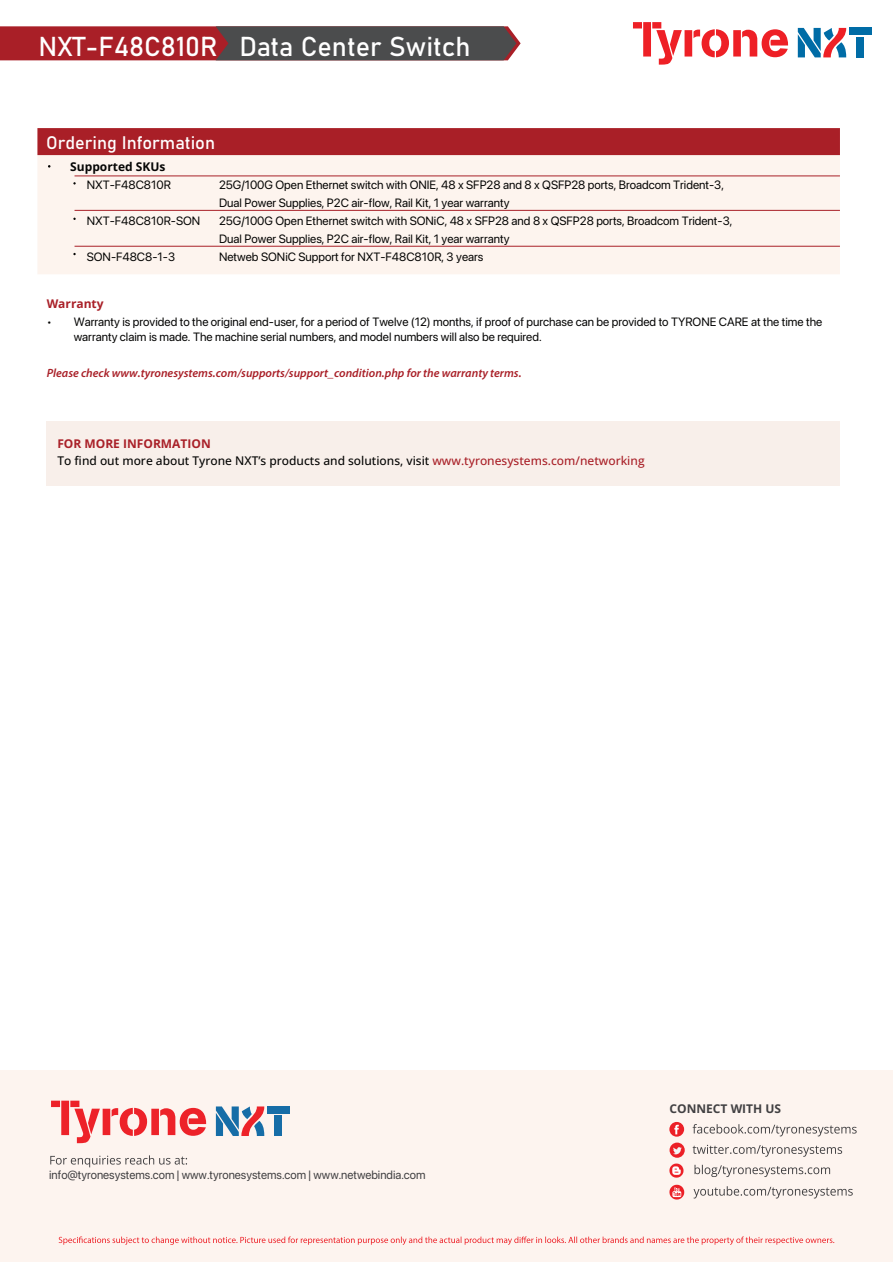
<style>
.page{position:relative;width:893px;height:1263px;background:#fff}
.page>*{position:absolute;margin:0;border:0;box-sizing:border-box;transform-origin:0 0}
.t1{font:27px "Bahnschrift";color:#fff}
.t2{font:18px "Bahnschrift";color:#fff}
.t3{font:12px/18px "SF Pro";color:#050504}
.t4{font:500 12px/17.1px "Open Sans";color:#050504}
.t5{font:italic 600 12px "Myriad Pro";color:#a92028}
.t6{font:12px "SF Pro";color:#414042}
.t7{font:700 12px "Open Sans";color:#050504}
.t8{font:700 12px "Open Sans";color:#414042}
.t9{font:700 12px "Open Sans";color:#a92028}
.s1{font-weight:700;color:#a92028}
.s2{color:#a92028}
</style>
<div class="page">
<svg style="left:633px;top:22px;width:155px;height:43px"></svg>
<div style="left:849px;top:28px;width:23px;height:7px;background:#006ca6"></div>
<div style="left:857px;top:37px;width:7px;height:20px;background:#006ca6"></div>
<svg style="left:798px;top:28px;width:48px;height:29px"></svg>
<div style="left:37px;top:155px;width:803px;height:119px;background:#fdf4ee"></div>
<div style="left:37px;top:128px;width:803px;height:27px;background:#a91f27"></div>
<hr style="left:75px;top:210px;width:765px;height:1px;background:#a92028">
<hr style="left:75px;top:176px;width:765px;height:1px;background:#a92028">
<hr style="left:75px;top:246px;width:765px;height:1px;background:#a92028">
<div style="left:47px;top:421px;width:793px;height:64px;background:#f8efea"></div>
<svg style="left:0;top:26px;width:521px;height:34px;background:#773b3f"></svg>
<div style="left:0;top:1070px;width:893px;height:191px;background:#fdf4ef"></div>
<svg style="left:693px;top:1145px;width:149px;height:12px"></svg>
<svg style="left:693px;top:1124px;width:164px;height:12px"></svg>
<svg style="left:694px;top:1165px;width:136px;height:12px"></svg>
<svg style="left:693px;top:1186px;width:160px;height:12px"></svg>
<svg style="left:670px;top:1142px;width:15px;height:16px"></svg>
<svg style="left:673px;top:1147px;width:9px;height:7px"></svg>
<svg style="left:669px;top:1122px;width:15px;height:15px"></svg>
<svg style="left:674px;top:1125px;width:5px;height:9px"></svg>
<svg style="left:669px;top:1163px;width:14px;height:14px"></svg>
<svg style="left:669px;top:1185px;width:15px;height:14px"></svg>
<svg style="left:51px;top:1101px;width:155px;height:42px"></svg>
<div style="left:267px;top:1106px;width:23px;height:7px;background:#166da7"></div>
<div style="left:275px;top:1115px;width:7px;height:21px;background:#166da7"></div>
<svg style="left:216px;top:1106px;width:48px;height:30px"></svg>
<svg style="left:59px;top:1236px;width:775px;height:9px"></svg>
<svg style="left:50px;top:1155px;width:137px;height:12px"></svg>
<h1 class="t1" style="left:38px;top:26px;width:433px">NXT-F48C810R Data Center Switch</h1>
<h2 class="t2" style="left:46px;top:129px;width:170px">Ordering Information</h2>
<p class="t7" style="left:70px;top:158px;width:97px">Supported SKUs</p>
<p class="t3" style="left:87px;top:175px;width:86px">NXT-F48C810R</p>
<p class="t3" style="left:219px;top:175px;width:506px">25G/100G Open Ethernet switch with ONIE, 48 x SFP28 and 8 x QSFP28 ports, Broadcom Trident-3,<br>Dual Power Supplies, P2C air-flow, Rail Kit, 1 year warranty</p>
<p class="t3" style="left:87px;top:211px;width:115px">NXT-F48C810R-SON</p>
<p class="t3" style="left:219px;top:211px;width:515px">25G/100G Open Ethernet switch with SONiC, 48 x SFP28 and 8 x QSFP28 ports, Broadcom Trident-3,<br>Dual Power Supplies, P2C air-flow, Rail Kit, 1 year warranty</p>
<p class="t3" style="left:87px;top:247px;width:90px">SON-F48C8-1-3</p>
<p class="t3" style="left:219px;top:247px;width:266px">Netweb SONiC Support for NXT-F48C810R, 3 years</p>
<p class="t9" style="left:47px;top:296px;width:58px">Warranty</p>
<p class="t3" style="left:74px;top:315px;width:750px;line-height:15px;text-indent:-27px">• Warranty is provided to the original end-user, for a period of Twelve (12) months, if proof of purchase can be provided to TYRONE CARE at the time the warranty claim is made. The machine serial numbers, and model numbers will also be required.</p>
<p class="t5" style="left:47px;top:366px;width:476px">Please check www.tyronesystems.com/supports/support_condition.php for the warranty terms.</p>
<p class="t4" style="left:57px;top:435px;width:589px"><span class="s1">FOR MORE INFORMATION<br></span>To find out more about Tyrone NXT’s products and solutions, visit <span class="s2">www.tyronesystems.com/networking</span></p>
<p class="t6" style="left:49px;top:1168px;width:378px">info@tyronesystems.com | www.tyronesystems.com | www.netwebindia.com</p>
<p class="t8" style="left:670px;top:1100px;width:113px">CONNECT WITH US</p>
</div>
